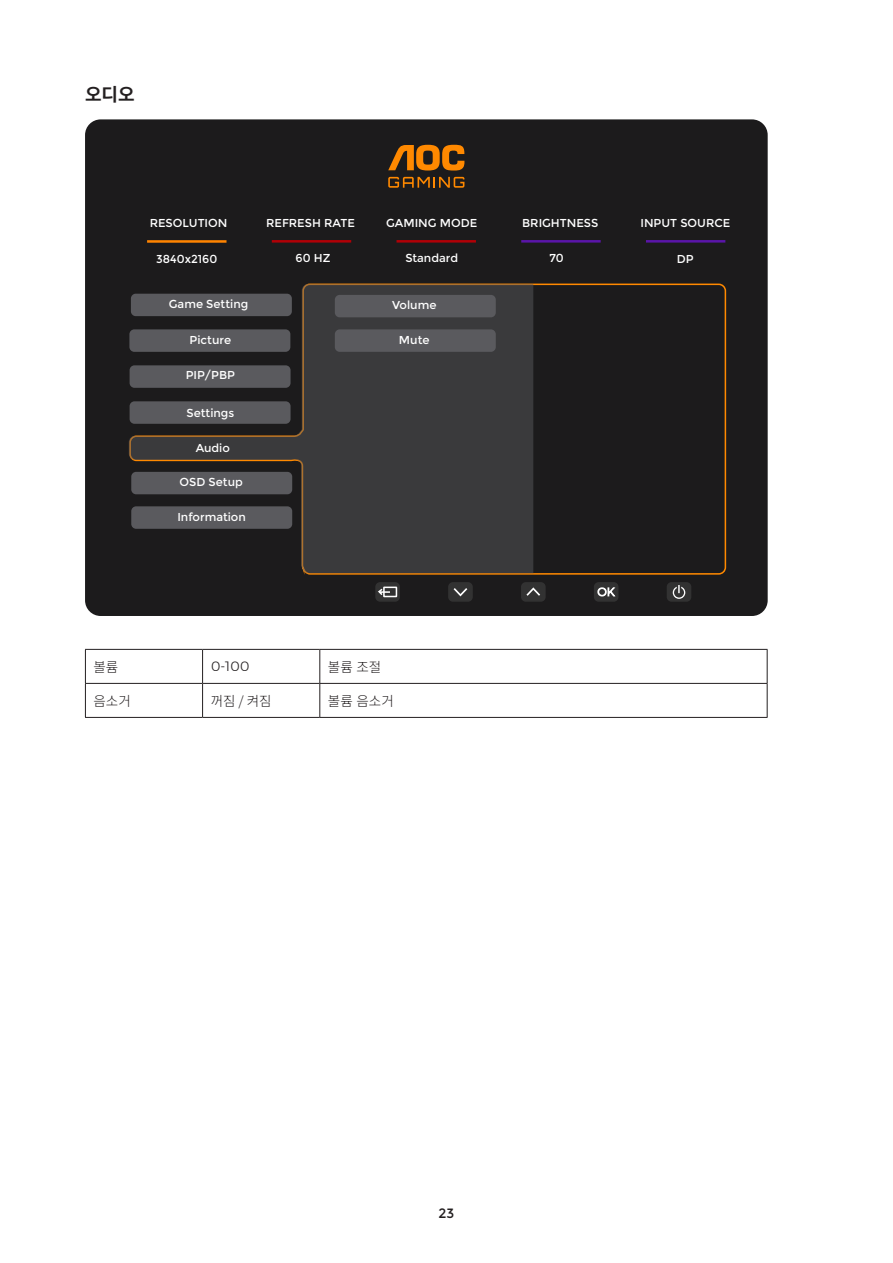
<style>
.page{position:relative;width:893px;height:1263px;background:#fff}
.page>*{position:absolute;margin:0;border:0;box-sizing:border-box;transform-origin:0 0}
.Heading_3{font:100 18px "Noto Sans KR";color:#231f20}
.正文_text-1{font:100 13.5px "Noto Sans KR";color:#231f20}
.正文_text-1-2{font:300 13.5px "Montserrat";color:#231f20}
.t1{font:13.5px "Montserrat";color:#231f20}
.t2{font:11.55px "Montserrat";color:#fff}
</style>
<div class="page">
<div style="left:85px;top:119px;width:683px;height:497px;background:#1c1b1c;border-radius:16px"></div>
<svg style="left:388px;top:177px;width:76px;height:11px"></svg>
<svg style="left:388px;top:145px;width:76px;height:26px"></svg>
<hr style="left:147px;top:240px;width:79px;height:3px;background:#ff8400">
<hr style="left:272px;top:240px;width:79px;height:3px;background:#b00006">
<hr style="left:397px;top:240px;width:79px;height:3px;background:#b00006">
<hr style="left:521px;top:240px;width:80px;height:3px;background:#5a15a8">
<hr style="left:646px;top:240px;width:79px;height:3px;background:#5a15a8">
<div style="left:448px;top:582px;width:25px;height:20px;background:#383838;border-radius:5px"></div>
<svg style="left:453px;top:588px;width:15px;height:9px"></svg>
<div style="left:521px;top:582px;width:25px;height:20px;background:#383838;border-radius:5px"></div>
<svg style="left:526px;top:587px;width:14px;height:9px"></svg>
<div style="left:594px;top:582px;width:24px;height:20px;background:#383838;border-radius:5px"></div>
<svg style="left:597px;top:587px;width:19px;height:10px"></svg>
<div style="left:667px;top:582px;width:24px;height:20px;background:#383838;border-radius:5px"></div>
<svg style="left:673px;top:585px;width:12px;height:14px"></svg>
<svg style="left:375px;top:582px;width:25px;height:20px"></svg>
<div style="left:383px;top:587px;width:14px;height:10px;border:2px solid #fff"></div>
<svg style="left:376px;top:587px;width:15px;height:10px"></svg>
<svg style="left:304px;top:283px;width:423px;height:292px"></svg>
<svg style="left:129px;top:284px;width:404px;height:290px;fill:#3a3a3c"></svg>
<div style="left:335px;top:295px;width:161px;height:22px;background:#5a5a5e;border-radius:5px"></div>
<div style="left:335px;top:329px;width:161px;height:23px;background:#5a5a5e;border-radius:5px"></div>
<hr style="left:85px;top:683px;width:118px;height:1px;background:#231f20">
<hr style="left:203px;top:683px;width:117px;height:1px;background:#231f20">
<hr style="left:320px;top:683px;width:447px;height:1px;background:#231f20">
<hr style="left:85px;top:649px;width:118px;height:1px;background:#231f20">
<hr style="left:85px;top:650px;width:1px;height:33px;background:#231f20">
<hr style="left:203px;top:649px;width:117px;height:1px;background:#231f20">
<hr style="left:202px;top:650px;width:1px;height:33px;background:#231f20">
<hr style="left:320px;top:649px;width:447px;height:1px;background:#231f20">
<hr style="left:319px;top:650px;width:1px;height:33px;background:#231f20">
<hr style="left:767px;top:650px;width:1px;height:33px;background:#231f20">
<hr style="left:85px;top:684px;width:1px;height:33px;background:#231f20">
<hr style="left:202px;top:684px;width:1px;height:33px;background:#231f20">
<hr style="left:319px;top:684px;width:1px;height:33px;background:#231f20">
<hr style="left:767px;top:684px;width:1px;height:33px;background:#231f20">
<hr style="left:85px;top:717px;width:118px;height:1px;background:#231f20">
<hr style="left:203px;top:717px;width:117px;height:1px;background:#231f20">
<hr style="left:320px;top:717px;width:447px;height:1px;background:#231f20">
<p class="Heading_3" style="left:85px;top:84px;width:51px">오디오</p>
<p class="t2" style="left:150px;top:216px;width:79px">RESOLUTION</p>
<p class="t2" style="left:156px;top:252px;width:63px">3840x2160</p>
<p class="t2" style="left:169px;top:297px;width:81px">Game Setting</p>
<p class="t2" style="left:190px;top:333px;width:43px">Picture</p>
<p class="t2" style="left:186px;top:368px;width:51px">PIP/PBP</p>
<p class="t2" style="left:186px;top:406px;width:49px">Settings</p>
<p class="t2" style="left:196px;top:441px;width:36px">Audio</p>
<p class="t2" style="left:180px;top:475px;width:65px">OSD Setup</p>
<p class="t2" style="left:177px;top:510px;width:70px">Information</p>
<p class="t2" style="left:266px;top:216px;width:90px">REFRESH RATE</p>
<p class="t2" style="left:296px;top:252px;width:36px">60 HZ</p>
<p class="t2" style="left:386px;top:216px;width:92px">GAMING MODE</p>
<p class="t2" style="left:405px;top:252px;width:54px">Standard</p>
<p class="t2" style="left:392px;top:298px;width:46px">Volume</p>
<p class="t2" style="left:399px;top:333px;width:32px">Mute</p>
<p class="t2" style="left:522px;top:216px;width:78px">BRIGHTNESS</p>
<p class="t2" style="left:549px;top:252px;width:16px">70</p>
<p class="t2" style="left:640px;top:216px;width:92px">INPUT SOURCE</p>
<p class="t2" style="left:677px;top:252px;width:18px">DP</p>
<p class="正文_text-1" style="left:94px;top:659px;width:26px">볼륨</p>
<p class="正文_text-1-2" style="left:211px;top:656px;width:40px">0-100</p>
<p class="正文_text-1" style="left:328px;top:659px;width:55px">볼륨 조절</p>
<p class="正文_text-1" style="left:94px;top:693px;width:39px">음소거</p>
<p class="正文_text-1" style="left:211px;top:693px;width:62px">꺼짐 / 켜짐</p>
<p class="正文_text-1" style="left:328px;top:693px;width:67px">볼륨 음소거</p>
<p class="t1" style="left:439px;top:1205px;width:17px">23</p>
</div>
